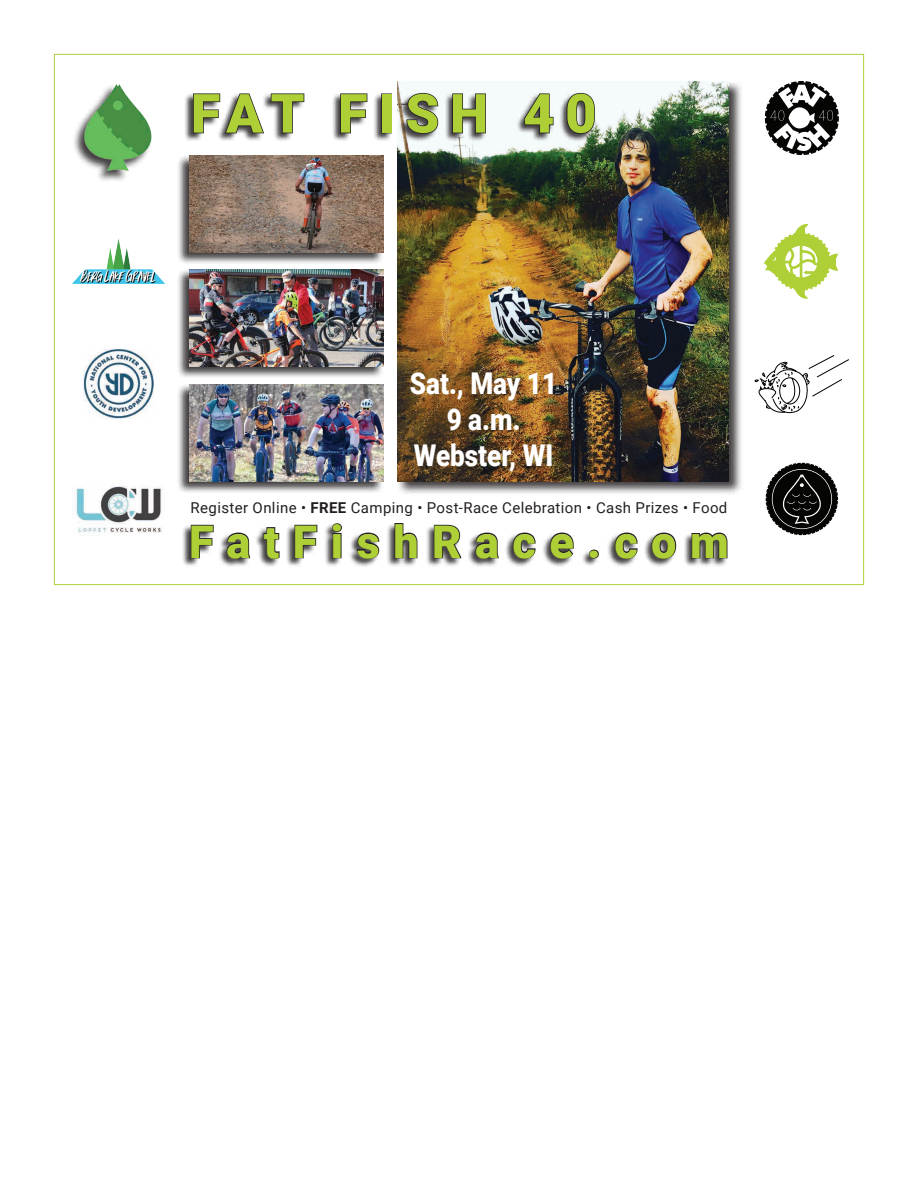
<style>
.page{position:relative;width:918px;height:1188px;background:#fff}
.page>*{position:absolute;margin:0;border:0;box-sizing:border-box;transform-origin:0 0}
.t1{font:900 54px "Roboto";letter-spacing:.2em;color:#aed036}
.t2{font:900 45px "Roboto";letter-spacing:.3em;color:#aed036}
.t3{font:900 30px "Roboto";color:#fff;scale:.87 1}
.t4{font:15px "Roboto";letter-spacing:.025em;color:#231f20}
.s1{font-weight:700}
</style>
<div class="page">
<div style="left:54px;top:54px;width:810px;height:531px;background:#fff;border:1px solid #aed036"></div>
<div style="left:176px;top:384px;width:208px;height:110px;background:#231f20;opacity:.85"></div>
<img style="left:189px;top:384px;width:194px;height:97px">
<div style="left:396px;top:80px;width:348px;height:416px;background:#231f20;opacity:.85"></div>
<img style="left:397px;top:81px;width:332px;height:400px">
<div style="left:184px;top:93px;width:411px;height:50px;background:#231f20;opacity:.85"></div>
<svg style="left:192px;top:93px;width:113px;height:41px"></svg>
<svg style="left:339px;top:93px;width:29px;height:41px"></svg>
<div style="left:381px;top:93px;width:11px;height:40px;border:2px solid #231f20"></div>
<svg style="left:406px;top:92px;width:33px;height:43px"></svg>
<svg style="left:452px;top:93px;width:35px;height:41px"></svg>
<svg style="left:523px;top:93px;width:31px;height:41px"></svg>
<svg style="left:566px;top:92px;width:30px;height:43px"></svg>
<div style="left:73px;top:84px;width:79px;height:98px;background:#231f20;opacity:.85"></div>
<img style="left:82px;top:84px;width:70px;height:89px">
<img style="left:72px;top:238px;width:93px;height:46px">
<div style="left:176px;top:155px;width:208px;height:110px;background:#231f20;opacity:.85"></div>
<img style="left:189px;top:155px;width:194px;height:97px">
<img style="left:76px;top:486px;width:87px;height:49px">
<img style="left:84px;top:350px;width:69px;height:69px">
<div style="left:182px;top:523px;width:545px;height:45px;background:#231f20;opacity:.85"></div>
<svg style="left:190px;top:524px;width:24px;height:35px"></svg>
<svg style="left:226px;top:532px;width:25px;height:27px"></svg>
<svg style="left:263px;top:526px;width:17px;height:34px"></svg>
<svg style="left:294px;top:524px;width:24px;height:35px"></svg>
<svg style="left:331px;top:523px;width:12px;height:36px"></svg>
<svg style="left:356px;top:532px;width:24px;height:28px"></svg>
<svg style="left:394px;top:523px;width:24px;height:36px"></svg>
<svg style="left:433px;top:524px;width:29px;height:36px"></svg>
<svg style="left:475px;top:532px;width:24px;height:27px"></svg>
<svg style="left:512px;top:532px;width:24px;height:27px"></svg>
<svg style="left:549px;top:532px;width:25px;height:27px"></svg>
<svg style="left:588px;top:549px;width:12px;height:11px"></svg>
<svg style="left:614px;top:532px;width:24px;height:27px"></svg>
<svg style="left:651px;top:532px;width:26px;height:27px"></svg>
<svg style="left:691px;top:532px;width:37px;height:27px"></svg>
<svg style="left:766px;top:463px;width:72px;height:72px"></svg>
<svg style="left:764px;top:224px;width:74px;height:75px"></svg>
<svg style="left:765px;top:81px;width:74px;height:74px"></svg>
<svg style="left:755px;top:355px;width:94px;height:58px"></svg>
<div style="left:176px;top:269px;width:208px;height:110px;background:#231f20;opacity:.85"></div>
<img style="left:189px;top:269px;width:194px;height:98px">
<p class="t1" style="left:191px;top:76px;width:407px">FAT FISH 40</p>
<p class="t3" style="left:410px;top:362px;width:171px">Sat., May 11</p>
<p class="t3" style="left:447px;top:398px;width:86px">9 a.m.</p>
<p class="t3" style="left:414px;top:434px;width:162px">Webster, WI</p>
<p class="t4" style="left:191px;top:497px;width:538px">Register Online • <span class="s1">FREE</span> Camping • Post-Race Celebration • Cash Prizes • Food</p>
<p class="t2" style="left:189px;top:510px;width:541px">FatFishRace.com</p>
</div>
